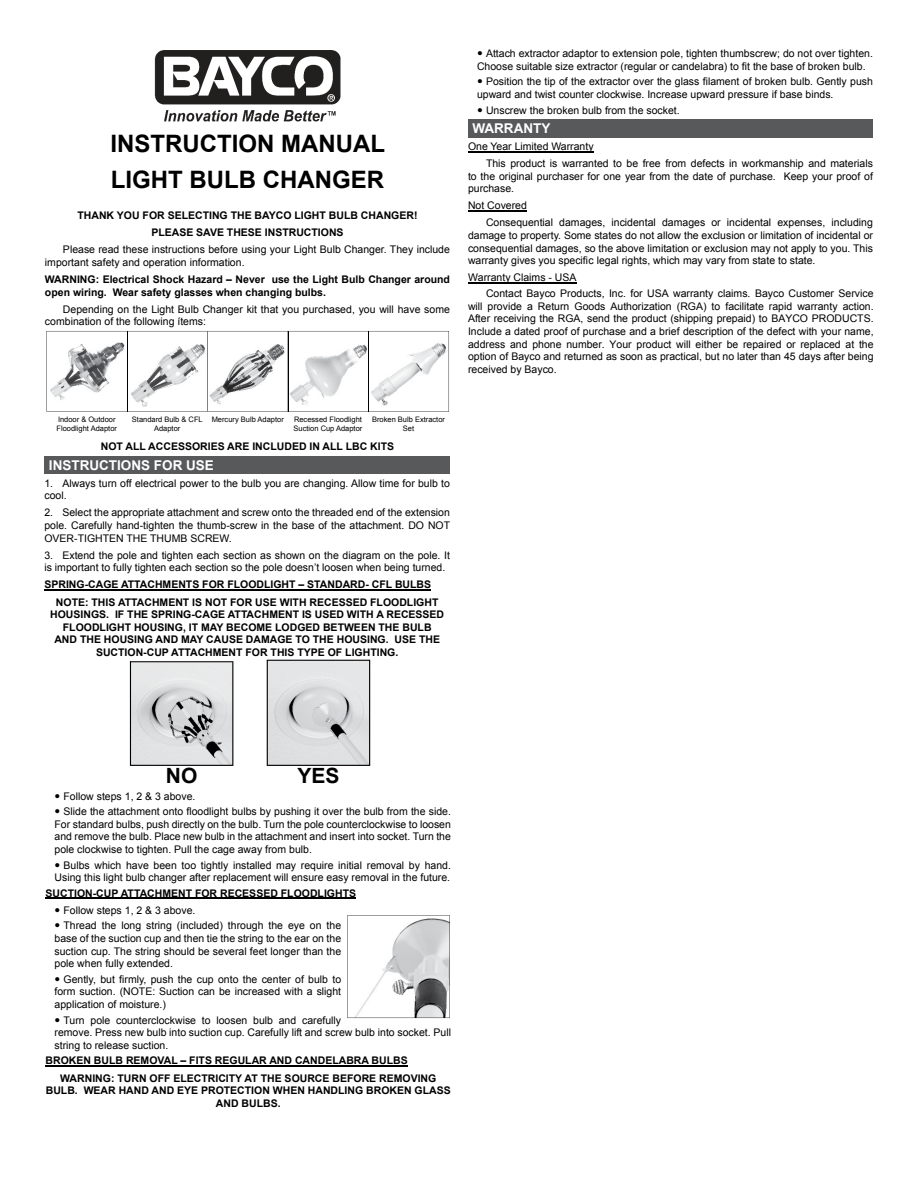
<style>
.page{position:relative;width:918px;height:1188px;background:#fff}
.page>*{position:absolute;margin:0;border:0;box-sizing:border-box;transform-origin:0 0}
.t1{font:700 24px/36px "Arial";color:#000}
.t2{font:700 21px "Arial";color:#000}
.t3{font:700 13.5px "Arial";color:#fff}
.t4{font:10.5px/12.6px "Arial";color:#000}
.t5{font:700 10.5px/12.6px "Arial";color:#000}
.t6{font:7.5px/9px "Arial";color:#000}
</style>
<div class="page">
<hr style="left:46px;top:897px;width:310px;height:1px;background:#000">
<hr style="left:46px;top:1065px;width:362px;height:1px;background:#000">
<div style="left:44px;top:456px;width:406px;height:14px;background:#58595b"></div>
<div style="left:44px;top:468px;width:406px;height:6px;background:#58595b"></div>
<hr style="left:44px;top:589px;width:387px;height:1px;background:#000">
<img style="left:154px;top:50px;width:187px;height:72px">
<div style="left:468px;top:119px;width:405px;height:14px;background:#58595b"></div>
<div style="left:468px;top:131px;width:405px;height:6px;background:#58595b"></div>
<hr style="left:468px;top:151px;width:126px;height:2px;background:#000">
<svg style="left:130px;top:661px;width:103px;height:105px;background:#c9cacb"></svg>
<svg style="left:267px;top:660px;width:103px;height:106px;background:#d1d2d3"></svg>
<svg style="left:347px;top:915px;width:103px;height:103px"></svg>
<hr style="left:468px;top:282px;width:108px;height:2px;background:#000">
<hr style="left:468px;top:210px;width:59px;height:2px;background:#000">
<svg style="left:47px;top:331px;width:402px;height:81px"></svg>
<h1 class="t1" style="left:110px;top:128px;width:276px">INSTRUCTION MANUAL<br>LIGHT BULB CHANGER</h1>
<p class="t5" style="left:77px;top:208px;width:342px;line-height:17.1px;text-align:center">THANK YOU FOR SELECTING THE BAYCO LIGHT BULB CHANGER!<br>PLEASE SAVE THESE INSTRUCTIONS</p>
<p class="t4" style="left:45px;top:244px;width:406px;text-indent:18px">Please read these instructions before using your Light Bulb Changer. They include important safety and operation information.</p>
<p class="t5" style="left:45px;top:274px;width:407px">WARNING: Electrical Shock Hazard – Never use the Light Bulb Changer around open wiring. Wear safety glasses when changing bulbs.</p>
<p class="t4" style="left:45px;top:304px;width:406px;text-indent:18px">Depending on the Light Bulb Changer kit that you purchased, you will have some combination of the following ítems:</p>
<p class="t6" style="left:57px;top:416px;width:62px">Indoor &amp; Outdoor<br>Floodlight Adaptor</p>
<p class="t6" style="left:132px;top:416px;width:72px;text-align:center">Standard Bulb &amp; CFL<br>Adaptor</p>
<p class="t6" style="left:212px;top:416px;width:74px">Mercury Bulb Adaptor</p>
<p class="t6" style="left:294px;top:416px;width:70px">Recessed Floodlight<br>Suction Cup Adaptor</p>
<p class="t6" style="left:372px;top:416px;width:74px;text-align:center">Broken Bulb Extractor<br>Set</p>
<p class="t5" style="left:101px;top:441px;width:295px">NOT ALL ACCESSORIES ARE INCLUDED IN ALL LBC KITS</p>
<p class="t3" style="left:49px;top:460px;width:167px">INSTRUCTIONS FOR USE</p>
<p class="t4" style="left:44px;top:478px;width:407px">1. Always turn off electrical power to the bulb you are changing. Allow time for bulb to cool.</p>
<p class="t4" style="left:44px;top:507px;width:407px;text-align:justify">2. Select the appropriate attachment and screw onto the threaded end of the extension pole. Carefully hand-tighten the thumb-screw in the base of the attachment. DO NOT OVER-TIGHTEN THE THUMB SCREW.</p>
<p class="t4" style="left:44px;top:550px;width:407px">3. Extend the pole and tighten each section as shown on the diagram on the pole. It is important to fully tighten each section so the pole doesn’t loosen when being turned.</p>
<p class="t5" style="left:56px;top:577px;width:384px;line-height:17.1px;text-indent:-12px">SPRING-CAGE ATTACHMENTS FOR FLOODLIGHT – STANDARD- CFL BULBS<br>NOTE: THIS ATTACHMENT IS NOT FOR USE WITH RECESSED FLOODLIGHT</p>
<p class="t5" style="left:50px;top:609px;width:395px;text-align:center">HOUSINGS. IF THE SPRING-CAGE ATTACHMENT IS USED WITH A RECESSED FLOODLIGHT HOUSING, IT MAY BECOME LODGED BETWEEN THE BULB AND THE HOUSING AND MAY CAUSE DAMAGE TO THE HOUSING. USE THE SUCTION-CUP ATTACHMENT FOR THIS TYPE OF LIGHTING.</p>
<p class="t4" style="left:477px;top:48px;width:397px;text-indent:9px">Attach extractor adaptor to extension pole, tighten thumbscrew; do not over tighten.<br>Choose suitable size extractor (regular or candelabra) to fit the base of broken bulb.</p>
<p class="t4" style="left:477px;top:76px;width:397px;text-indent:9px">Position the tip of the extractor over the glass filament of broken bulb. Gently push upward and twist counter clockwise. Increase upward pressure if base binds.</p>
<p class="t4" style="left:486px;top:105px;width:195px">Unscrew the broken bulb from the socket.</p>
<p class="t3" style="left:473px;top:123px;width:79px">WARRANTY</p>
<p class="t4" style="left:468px;top:141px;width:127px">One Year Limited Warranty</p>
<p class="t4" style="left:468px;top:158px;width:407px;text-align:justify;text-indent:18px">This product is warranted to be free from defects in workmanship and materials to the original purchaser for one year from the date of purchase. Keep your proof of purchase.</p>
<p class="t4" style="left:486px;top:198px;width:388px;line-height:17.1px;text-indent:-18px">Not Covered<br>Consequential damages, incidental damages or incidental expenses, including</p>
<p class="t4" style="left:468px;top:230px;width:407px;text-align:justify">damage to property. Some states do not allow the exclusion or limitation of incidental or consequential damages, so the above limitation or exclusion may not apply to you. This warranty gives you specific legal rights, which may vary from state to state.</p>
<p class="t4" style="left:486px;top:271px;width:389px;line-height:15.9px;text-indent:-18px">Warranty Claims - USA<br>Contact Bayco Products, Inc. for USA warranty claims. Bayco Customer Service</p>
<p class="t4" style="left:468px;top:300px;width:407px;text-align:justify">will provide a Return Goods Authorization (RGA) to facilitate rapid warranty action.<br>After receiving the RGA, send the product (shipping prepaid) to BAYCO PRODUCTS.<br>Include a dated proof of purchase and a brief description of the defect with your name, address and phone number. Your product will either be repaired or replaced at the option of Bayco and returned as soon as practical, but no later than 45 days after being received by Bayco.</p>
<h2 class="t2" style="left:166px;top:768px;width:33px">NO</h2>
<h2 class="t2" style="left:297px;top:768px;width:44px">YES</h2>
<p class="t4" style="left:64px;top:789px;width:389px;line-height:15.6px">Follow steps 1, 2 &amp; 3 above.<br>Slide the attachment onto floodlight bulbs by pushing it over the bulb from the side.</p>
<p class="t4" style="left:55px;top:819px;width:398px;text-align:justify">For standard bulbs, push directly on the bulb. Turn the pole counterclockwise to loosen and remove the bulb. Place new bulb in the attachment and insert into socket. Turn the pole clockwise to tighten. Pull the cage away from bulb.</p>
<p class="t4" style="left:55px;top:859px;width:398px;text-align:right">Bulbs which have been too tightly installed may require initial removal by hand.<br>Using this light bulb changer after replacement will ensure easy removal in the future.</p>
<p class="t5" style="left:46px;top:888px;width:312px">SUCTION-CUP ATTACHMENT FOR RECESSED FLOODLIGHTS</p>
<p class="t4" style="left:64px;top:903px;width:279px;line-height:15.6px">Follow steps 1, 2 &amp; 3 above.<br>Thread the long string (included) through the eye on the</p>
<p class="t4" style="left:55px;top:933px;width:288px;text-align:justify">base of the suction cup and then tie the string to the ear on the suction cup. The string should be several feet longer than the pole when fully extended.</p>
<p class="t4" style="left:55px;top:974px;width:288px;text-align:justify;text-indent:9px">Gently, but firmly, push the cup onto the center of bulb to form suction. (NOTE: Suction can be increased with a slight application of moisture.)</p>
<p class="t4" style="left:55px;top:1015px;width:398px;text-indent:9px">Turn pole counterclockwise to loosen bulb and carefully<br>remove. Press new bulb into suction cup. Carefully lift and screw bulb into socket. Pull string to release suction.</p>
<p class="t5" style="left:60px;top:1053px;width:378px;line-height:17.1px;text-indent:-15px">BROKEN BULB REMOVAL – FITS REGULAR AND CANDELABRA BULBS<br>WARNING: TURN OFF ELECTRICITY AT THE SOURCE BEFORE REMOVING</p>
<p class="t5" style="left:46px;top:1085px;width:407px;text-align:center">BULB. WEAR HAND AND EYE PROTECTION WHEN HANDLING BROKEN GLASS<br>AND BULBS.</p>
</div>
